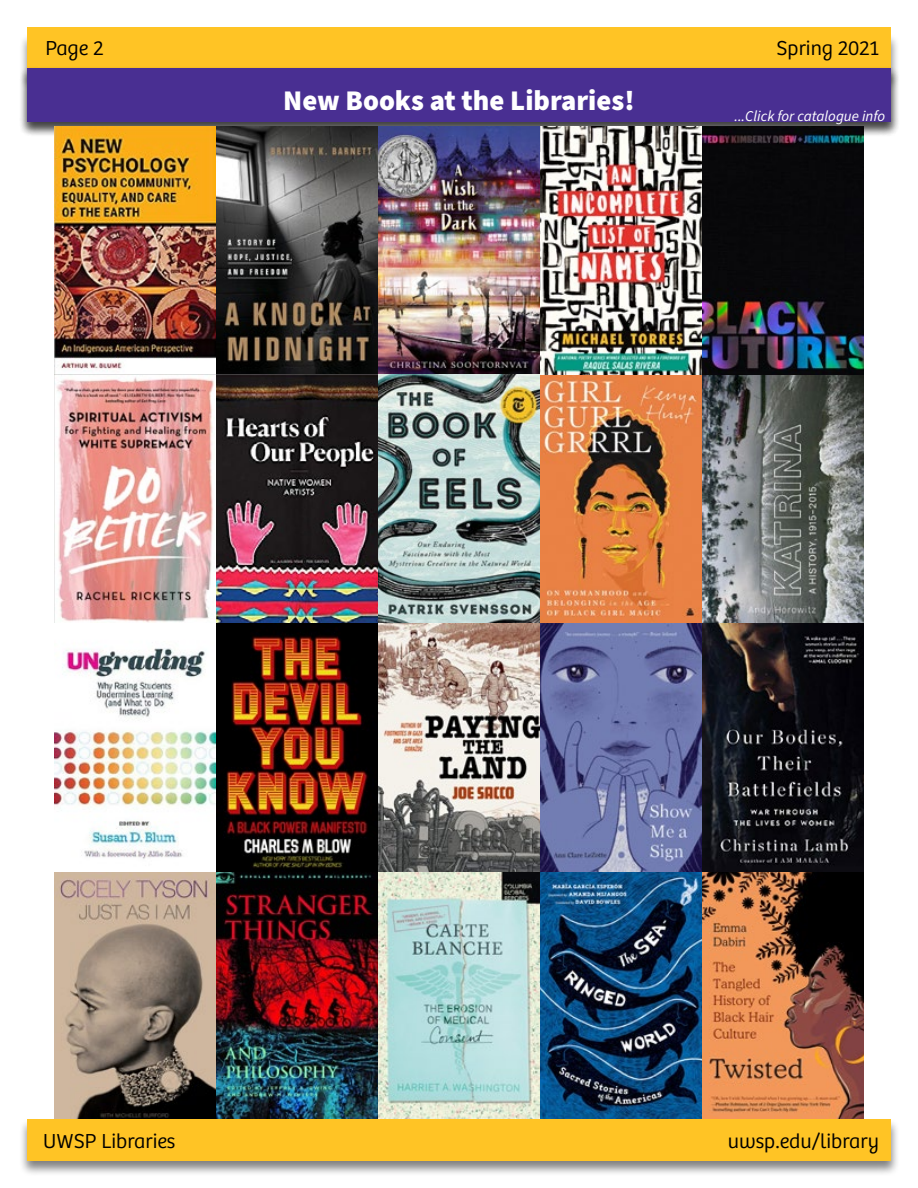
<style>
.page{position:relative;width:918px;height:1188px;background:#fff}
.page>*{position:absolute;margin:0;border:0;box-sizing:border-box;transform-origin:0 0}
.t1{font:900 28.5px "Source Sans Pro";color:#fff}
.t2{font:300 21px "Bree";color:#000}
.t3{font:italic 15px "Source Sans Pro";color:#fff}
</style>
<div class="page">
<div style="left:27px;top:27px;width:864px;height:41px;background:#ffc425"></div>
<div style="left:19px;top:1118px;width:881px;height:59px;background:#000;opacity:.5"></div>
<div style="left:27px;top:1120px;width:864px;height:41px;background:#ffc425"></div>
<div style="left:19px;top:66px;width:881px;height:71px;background:#000;opacity:.5"></div>
<div style="left:27px;top:68px;width:864px;height:54px;background:#492f92"></div>
<img style="left:54px;top:126px;width:810px;height:992px">
<p class="t2" style="left:45px;top:36px;width:60px">Page 2</p>
<p class="t2" style="left:776px;top:36px;width:104px">Spring 2021</p>
<h1 class="t1" style="left:283px;top:80px;width:353px">New Books at the Libraries!</h1>
<p class="t3" style="left:734px;top:106px;width:152px">...Click for catalogue info</p>
<p class="t2" style="left:43px;top:1129px;width:134px">UWSP Libraries</p>
<p class="t2" style="left:728px;top:1129px;width:153px">uwsp.edu/library</p>
</div>
